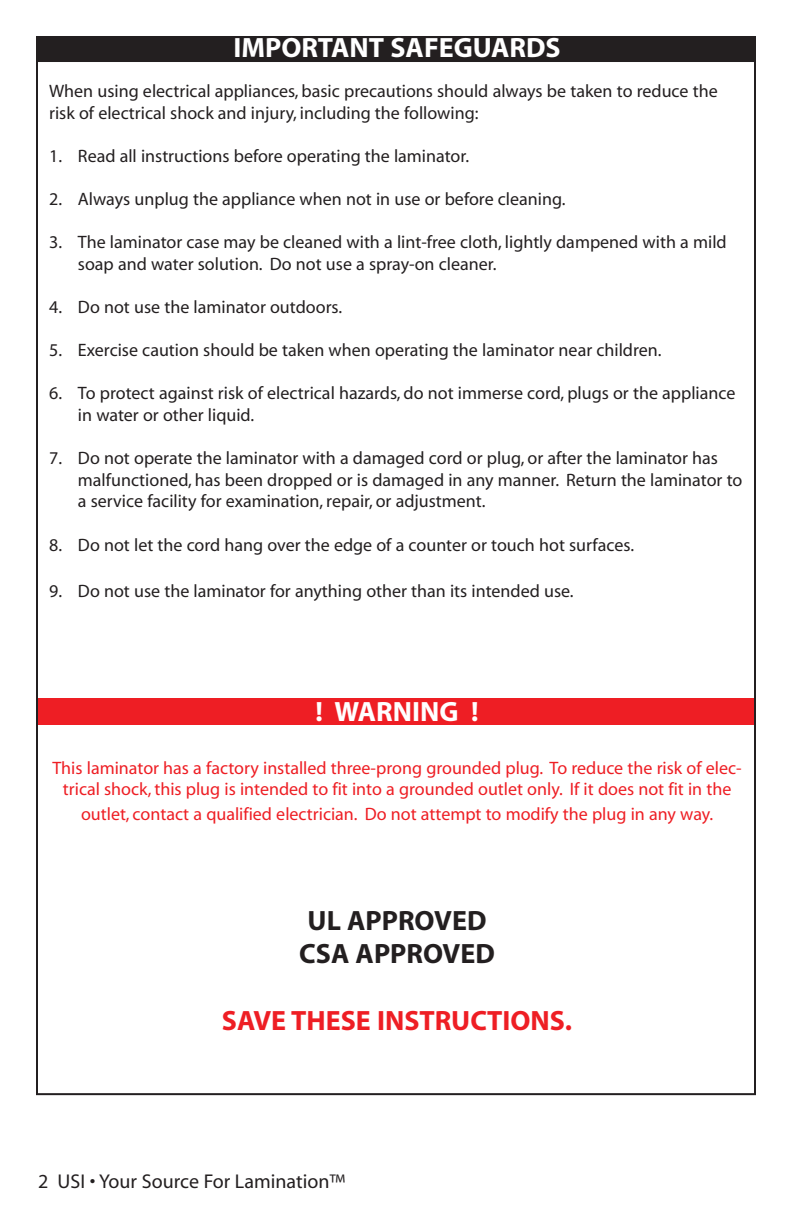
<style>
.page{position:relative;width:792px;height:1224px;background:#fff}
.page>*{position:absolute;margin:0;border:0;box-sizing:border-box;transform-origin:0 0}
.t1{font:700 28px "Myriad";color:#fff}
.t2{font:700 28px "Myriad";color:#ee1e24}
.t3{font:700 28px/33.6px "Myriad";color:#231f20}
.t4{font:20px "Myriad";color:#231f20}
.t5{font:18px/21.6px "Myriad";color:#231f20}
.t6{font:18px/21.6px "Myriad";color:#ee1e24;text-align:center}
</style>
<div class="page">
<div style="left:38px;top:698px;width:716px;height:26px;background:#ee1e24"></div>
<div style="left:38px;top:38px;width:716px;height:22px;background:#231f20"></div>
<div style="left:36px;top:36px;width:720px;height:26px;border:2px solid #231f20"></div>
<h1 class="t1" style="left:234px;top:37px;width:329px">IMPORTANT SAFEGUARDS</h1>
<p class="t5" style="left:49px;top:82px;width:670px">When using electrical appliances, basic precautions should always be taken to reduce the risk of electrical shock and injury, including the following:</p>
<p class="t5" style="left:49px;top:147px;width:422px">1. Read all instructions before operating the laminator.</p>
<p class="t5" style="left:49px;top:190px;width:518px">2. Always unplug the appliance when not in use or before cleaning.</p>
<p class="t5" style="left:78px;top:233px;width:650px;text-indent:-29px">3. The laminator case may be cleaned with a lint-free cloth, lightly dampened with a mild soap and water solution. Do not use a spray-on cleaner.</p>
<p class="t5" style="left:49px;top:298px;width:295px">4. Do not use the laminator outdoors.</p>
<p class="t5" style="left:49px;top:341px;width:614px">5. Exercise caution should be taken when operating the laminator near children.</p>
<p class="t5" style="left:78px;top:384px;width:659px;text-indent:-29px">6. To protect against risk of electrical hazards, do not immerse cord, plugs or the appliance in water or other liquid.</p>
<p class="t5" style="left:78px;top:449px;width:666px;text-indent:-29px">7. Do not operate the laminator with a damaged cord or plug, or after the laminator has malfunctioned, has been dropped or is damaged in any manner. Return the laminator to a service facility for examination, repair, or adjustment.</p>
<p class="t5" style="left:49px;top:535px;width:587px">8. Do not let the cord hang over the edge of a counter or touch hot surfaces.</p>
<p class="t5" style="left:49px;top:581px;width:526px">9. Do not use the laminator for anything other than its intended use.</p>
<h1 class="t1" style="left:316px;top:701px;width:164px">! WARNING !</h1>
<p class="t6" style="left:52px;top:759px;width:691px">This laminator has a factory installed three-prong grounded plug. To reduce the risk of elec&shy;trical shock, this plug is intended to fit into a grounded outlet only. If it does not fit in the</p>
<p class="t6" style="left:81px;top:805px;width:634px">outlet, contact a qualified electrician. Do not attempt to modify the plug in any way.</p>
<h1 class="t3" style="left:299px;top:906px;width:197px">UL APPROVED<br>CSA APPROVED</h1>
<h1 class="t2" style="left:222px;top:1011px;width:352px">SAVE THESE INSTRUCTIONS.</h1>
<p class="t4" style="left:38px;top:1174px;width:309px">2 USI • Your Source For Lamination™</p>
</div>
